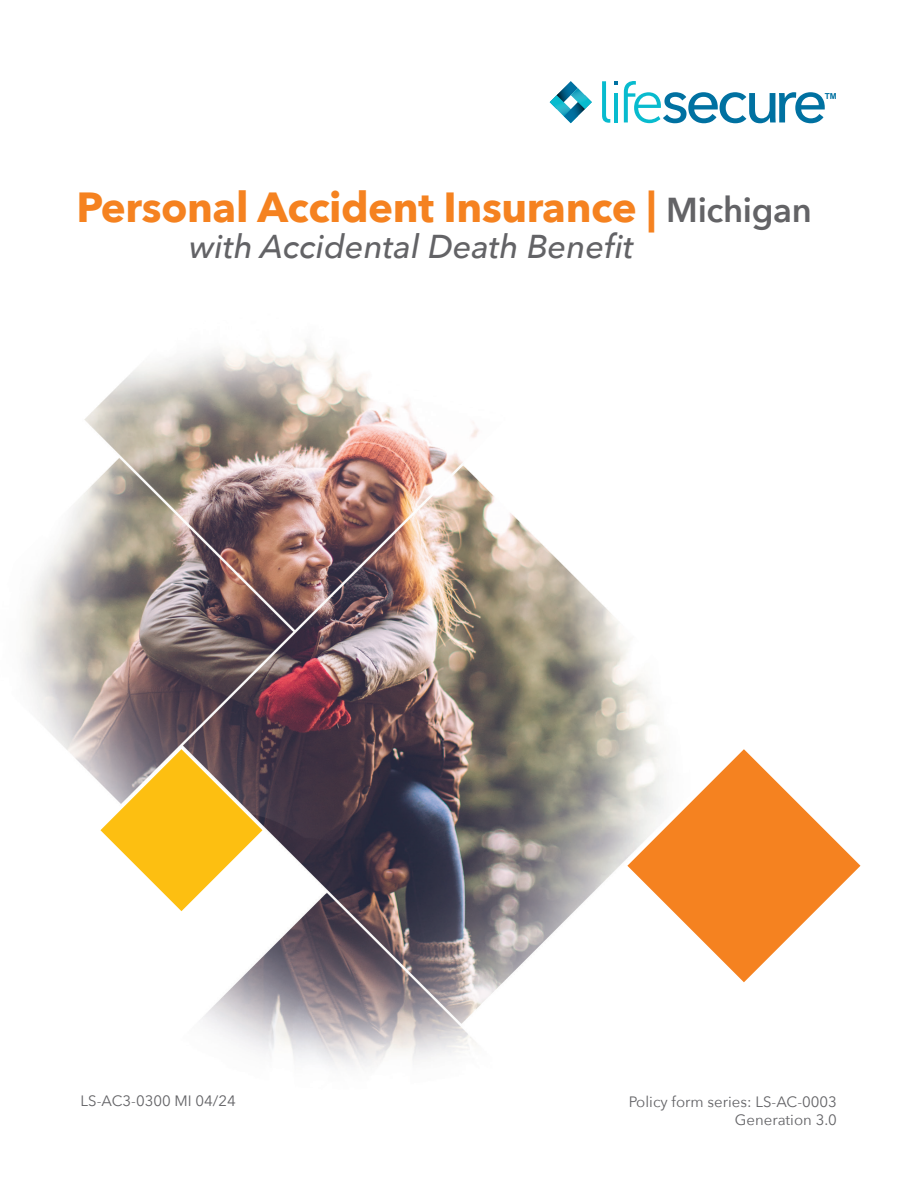
<style>
.page{position:relative;width:918px;height:1188px;background:#fff}
.page>*{position:absolute;margin:0;border:0;box-sizing:border-box;transform-origin:0 0}
.t1{font:700 42px "Avenir Next";letter-spacing:-.01em;color:#f58220}
.t2{font:italic 500 33px "Avenir Next";color:#636366}
.t3{font:15px "Avenir Next";color:#636366}
.t4{font:700 8.25px "Arial";color:#0071a1}
.s1{font-weight:600;font-size:34.5px;color:#636366}
</style>
<div class="page">
<img style="left:23px;top:343px;width:721px;height:724px">
<svg style="left:627px;top:749px;width:233px;height:233px"></svg>
<svg style="left:100px;top:749px;width:162px;height:162px"></svg>
<svg style="left:624px;top:81px;width:201px;height:42px"></svg>
<svg style="left:550px;top:81px;width:42px;height:42px"></svg>
<svg style="left:602px;top:81px;width:16px;height:42px"></svg>
<p class="t4" style="left:825px;top:90px;width:13px">TM</p>
<p class="t1" style="left:76px;top:171px;width:737px">Personal Accident Insurance | <span class="s1">Michigan</span></p>
<p class="t2" style="left:189px;top:218px;width:446px">with Accidental Death Benefit</p>
<p class="t3" style="left:81px;top:1088px;width:157px">LS-AC3-0300 MI 04/24</p>
<p class="t3" style="left:629px;top:1090px;width:210px">Policy form series: LS-AC-0003</p>
<p class="t3" style="left:735px;top:1108px;width:104px">Generation 3.0</p>
</div>
